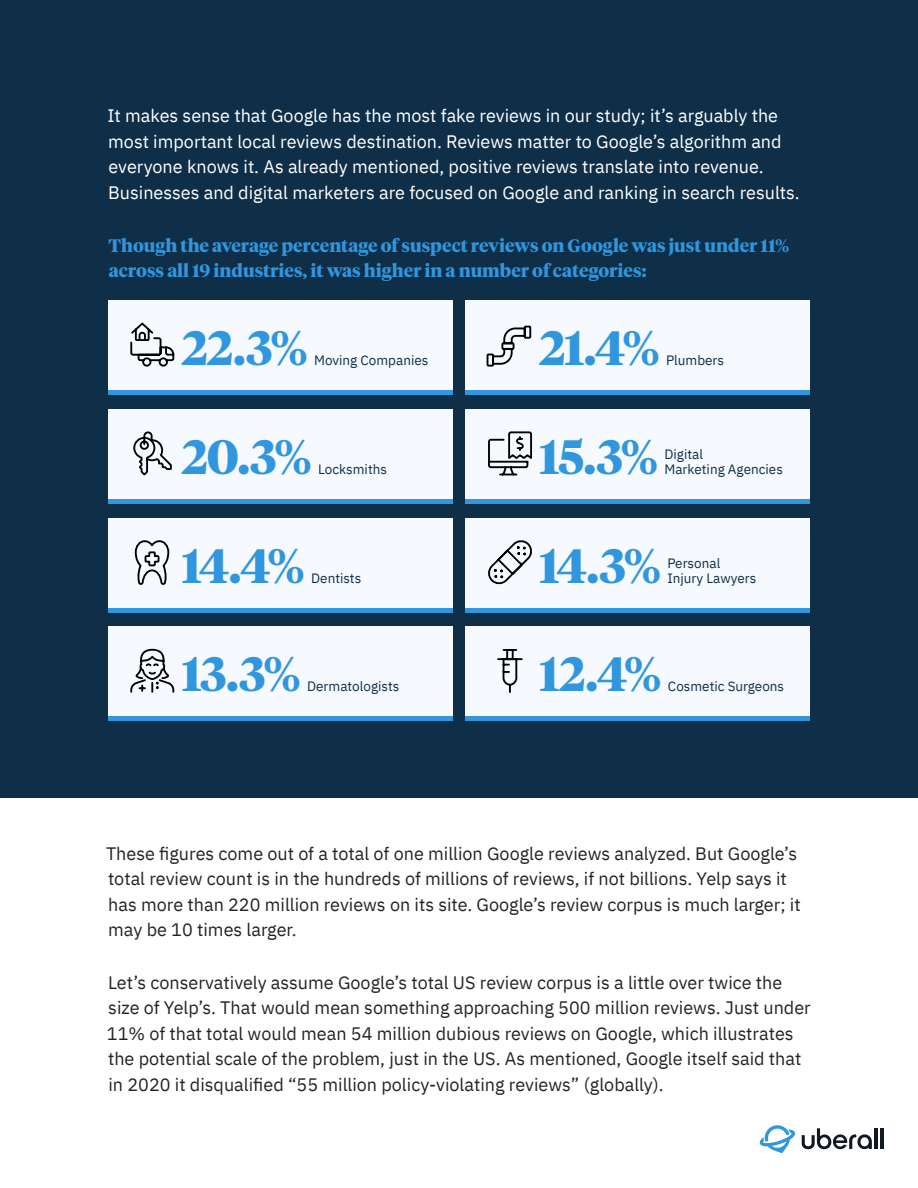
<style>
.page{position:relative;width:918px;height:1188px;background:#fff}
.page>*{position:absolute;margin:0;border:0;box-sizing:border-box;transform-origin:0 0}
.t1{font:700 48px "Tiempos Headline";letter-spacing:-.025em;color:#3096de}
.t2{font:18px/25.5px "IBM Plex Sans";color:#242424}
.t3{font:18px/25.5px "IBM Plex Sans";color:#fff}
.t4{font:700 18px/25.5px "Tiempos Headline";color:#3096de}
.t5{font:13.5px "IBM Plex Sans";color:#0f2f49}
</style>
<div class="page">
<svg style="left:759px;top:1125px;width:36px;height:28px"></svg>
<svg style="left:802px;top:1128px;width:70px;height:21px"></svg>
<hr style="left:874px;top:1128px;width:4px;height:21px;background:#0f1924">
<hr style="left:880px;top:1128px;width:3px;height:21px;background:#0f1924">
<div style="left:0;top:0;width:918px;height:797px;background:#0f2f49"></div>
<div style="left:108px;top:300px;width:344px;height:95px;background:#f6f9fd"></div>
<div style="left:108px;top:409px;width:344px;height:95px;background:#f6f9fd"></div>
<div style="left:466px;top:300px;width:344px;height:95px;background:#f6f9fd"></div>
<div style="left:466px;top:409px;width:344px;height:95px;background:#f6f9fd"></div>
<div style="left:108px;top:390px;width:344px;height:5px;background:#3096de"></div>
<div style="left:466px;top:390px;width:344px;height:5px;background:#3096de"></div>
<div style="left:108px;top:499px;width:344px;height:5px;background:#3096de"></div>
<div style="left:466px;top:499px;width:344px;height:5px;background:#3096de"></div>
<div style="left:108px;top:518px;width:344px;height:94px;background:#f6f9fd"></div>
<div style="left:108px;top:627px;width:344px;height:94px;background:#f6f9fd"></div>
<div style="left:466px;top:518px;width:344px;height:94px;background:#f6f9fd"></div>
<div style="left:466px;top:627px;width:344px;height:94px;background:#f6f9fd"></div>
<hr style="left:108px;top:608px;width:344px;height:4px;background:#3096de">
<hr style="left:466px;top:608px;width:344px;height:4px;background:#3096de">
<hr style="left:108px;top:717px;width:344px;height:4px;background:#3096de">
<hr style="left:466px;top:717px;width:344px;height:4px;background:#3096de">
<svg style="left:130px;top:322px;width:45px;height:45px"></svg>
<svg style="left:133px;top:431px;width:39px;height:45px"></svg>
<svg style="left:486px;top:325px;width:46px;height:42px"></svg>
<svg style="left:134px;top:540px;width:36px;height:45px"></svg>
<svg style="left:130px;top:648px;width:45px;height:45px"></svg>
<svg style="left:488px;top:540px;width:44px;height:45px"></svg>
<svg style="left:497px;top:649px;width:26px;height:44px"></svg>
<svg style="left:488px;top:431px;width:44px;height:45px"></svg>
<p class="t3" style="left:107px;top:101px;width:694px">It makes sense that Google has the most fake reviews in our study; it’s arguably the most important local reviews destination. Reviews matter to Google’s algorithm and everyone knows it. As already mentioned, positive reviews translate into revenue.<br>Businesses and digital marketers are focused on Google and ranking in search results.</p>
<p class="t4" style="left:108px;top:232px;width:682px">Though the average percentage of suspect reviews on Google was just under 11% across all 19 industries, it was higher in a number of categories:</p>
<h1 class="t1" style="left:182px;top:315px;width:128px">22.3%</h1>
<p class="t5" style="left:314px;top:350px;width:116px">Moving Companies</p>
<h1 class="t1" style="left:539px;top:315px;width:122px">21.4%</h1>
<p class="t5" style="left:666px;top:350px;width:60px">Plumbers</p>
<h1 class="t1" style="left:182px;top:424px;width:132px">20.3%</h1>
<p class="t5" style="left:318px;top:459px;width:70px">Locksmiths</p>
<h1 class="t1" style="left:539px;top:424px;width:121px">15.3%</h1>
<p class="t5" style="left:664px;top:444px;width:40px">Digital</p>
<p class="t5" style="left:664px;top:459px;width:120px">Marketing Agencies</p>
<h1 class="t1" style="left:182px;top:532px;width:125px">14.4%</h1>
<p class="t5" style="left:311px;top:568px;width:52px">Dentists</p>
<h1 class="t1" style="left:539px;top:532px;width:124px">14.3%</h1>
<p class="t5" style="left:667px;top:553px;width:54px">Personal</p>
<p class="t5" style="left:667px;top:568px;width:91px">Injury Lawyers</p>
<h1 class="t1" style="left:182px;top:641px;width:121px">13.3%</h1>
<p class="t5" style="left:307px;top:676px;width:94px">Dermatologists</p>
<h1 class="t1" style="left:539px;top:641px;width:124px">12.4%</h1>
<p class="t5" style="left:668px;top:676px;width:118px">Cosmetic Surgeons</p>
<p class="t2" style="left:106px;top:839px;width:696px">These figures come out of a total of one million Google reviews analyzed. But Google’s total review count is in the hundreds of millions of reviews, if not billions. Yelp says it has more than 220 million reviews on its site. Google’s review corpus is much larger; it may be 10 times larger.</p>
<p class="t2" style="left:107px;top:968px;width:705px">Let’s conservatively assume Google’s total US review corpus is a little over twice the size of Yelp’s. That would mean something approaching 500 million reviews. Just under 11% of that total would mean 54 million dubious reviews on Google, which illustrates the potential scale of the problem, just in the US. As mentioned, Google itself said that in 2020 it disqualified “55 million policy-violating reviews” (globally).</p>
</div>
